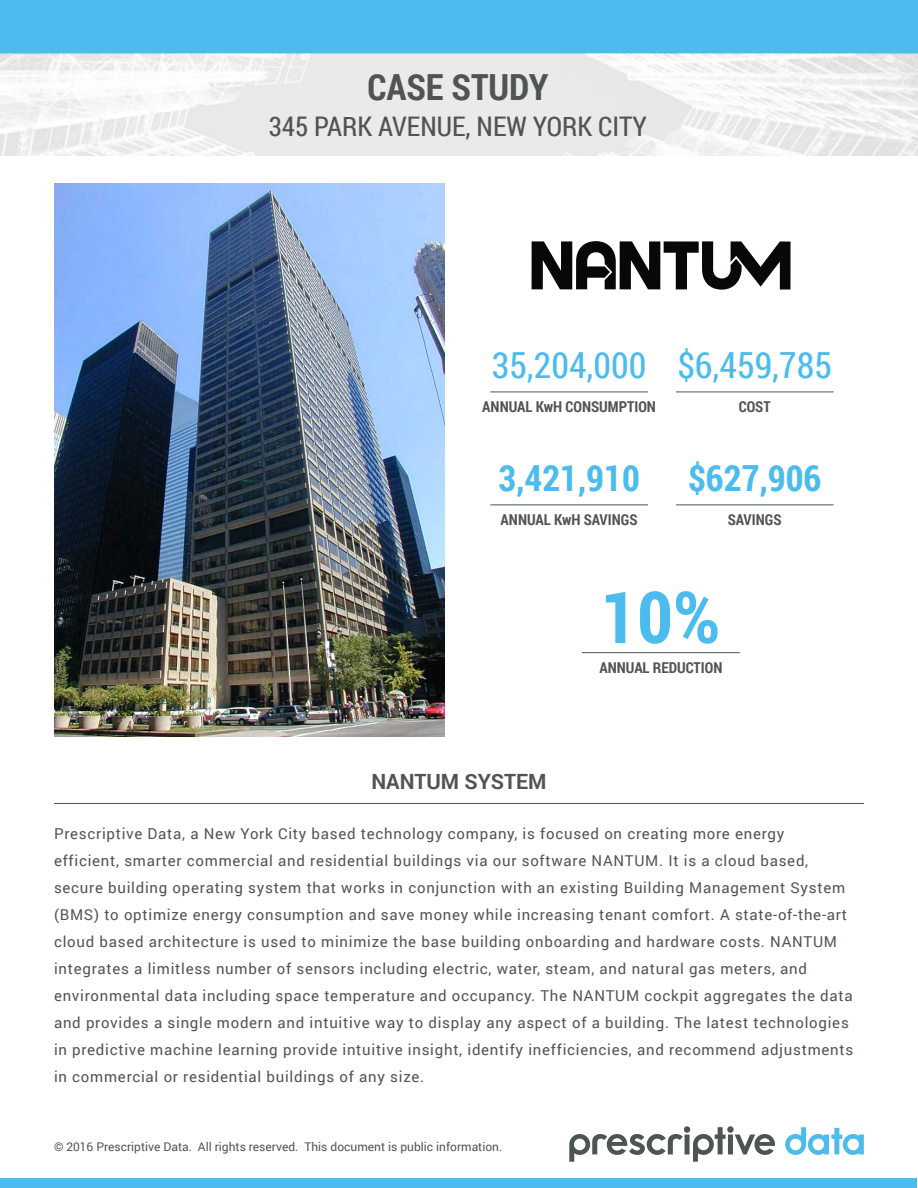
<style>
.page{position:relative;width:918px;height:1188px;background:#fff}
.page>*{position:absolute;margin:0;border:0;box-sizing:border-box;transform-origin:0 0}
.t1{font:700 72px "Roboto Condensed";color:#4cbcee}
.t2{font:36px "Roboto Condensed";color:#4cbcee}
.t3{font:700 36px "Roboto Condensed";color:#4cbcee}
.t4{font:700 36px "Roboto Condensed";color:#505455}
.t5{font:27px "Roboto Condensed";color:#505455}
.t6{font:700 21px "Roboto";color:#505455}
.t7{font:15px/27px "Roboto";letter-spacing:.05em;color:#505455}
.t8{font:700 15px "Roboto Condensed";color:#505455}
.t9{font:12px "Roboto";color:#505455}
</style>
<div class="page">
<div style="left:1px;top:1178px;width:916px;height:9px;background:#4cbcee"></div>
<svg style="left:785px;top:1127px;width:79px;height:28px"></svg>
<svg style="left:569px;top:1126px;width:206px;height:36px"></svg>
<div style="left:0;top:0;width:918px;height:53px;background:#4cbcee"></div>
<img style="left:1px;top:53px;width:917px;height:103px">
<img style="left:54px;top:184px;width:391px;height:553px">
<svg style="left:532px;top:241px;width:259px;height:49px"></svg>
<hr style="left:54px;top:803px;width:810px;height:1px;background:#505455">
<hr style="left:490px;top:392px;width:158px;height:1px;background:#505455">
<hr style="left:490px;top:505px;width:158px;height:1px;background:#505455">
<hr style="left:582px;top:652px;width:158px;height:1px;background:#505455">
<hr style="left:676px;top:392px;width:158px;height:1px;background:#505455">
<hr style="left:676px;top:505px;width:158px;height:1px;background:#505455">
<p class="t4" style="left:367px;top:62px;width:183px">CASE STUDY</p>
<p class="t5" style="left:269px;top:108px;width:380px">345 PARK AVENUE, NEW YORK CITY</p>
<p class="t2" style="left:492px;top:340px;width:156px">35,204,000</p>
<p class="t2" style="left:677px;top:340px;width:156px">$6,459,785</p>
<p class="t8" style="left:482px;top:396px;width:175px">ANNUAL KwH CONSUMPTION</p>
<p class="t8" style="left:739px;top:396px;width:33px">COST</p>
<p class="t3" style="left:498px;top:452px;width:143px">3,421,910</p>
<p class="t3" style="left:688px;top:452px;width:135px">$627,906</p>
<p class="t8" style="left:501px;top:509px;width:139px">ANNUAL KwH SAVINGS</p>
<p class="t8" style="left:728px;top:509px;width:55px">SAVINGS</p>
<p class="t1" style="left:601px;top:567px;width:121px">10%</p>
<p class="t6" style="left:371px;top:767px;width:177px">NANTUM SYSTEM</p>
<p class="t8" style="left:599px;top:657px;width:125px">ANNUAL REDUCTION</p>
<p class="t7" style="left:54px;top:820px;width:801px">Prescriptive Data, a New York City based technology company, is focused on creating more energy<br>efficient, smarter commercial and residential buildings via our software NANTUM. It is a cloud based, secure building operating system that works in conjunction with an existing Building Management System (BMS) to optimize energy consumption and save money while increasing tenant comfort. A state-of-the-art cloud based architecture is used to minimize the base building onboarding and hardware costs. NANTUM integrates a limitless number of sensors including electric, water, steam, and natural gas meters, and environmental data including space temperature and occupancy. The NANTUM cockpit aggregates the data and provides a single modern and intuitive way to display any aspect of a building. The latest technologies in predictive machine learning provide intuitive insight, identify inefficiencies, and recommend adjustments in commercial or residential buildings of any size.</p>
<p class="t9" style="left:54px;top:1138px;width:450px">© 2016 Prescriptive Data. All rights reserved. This document is public information.</p>
</div>
